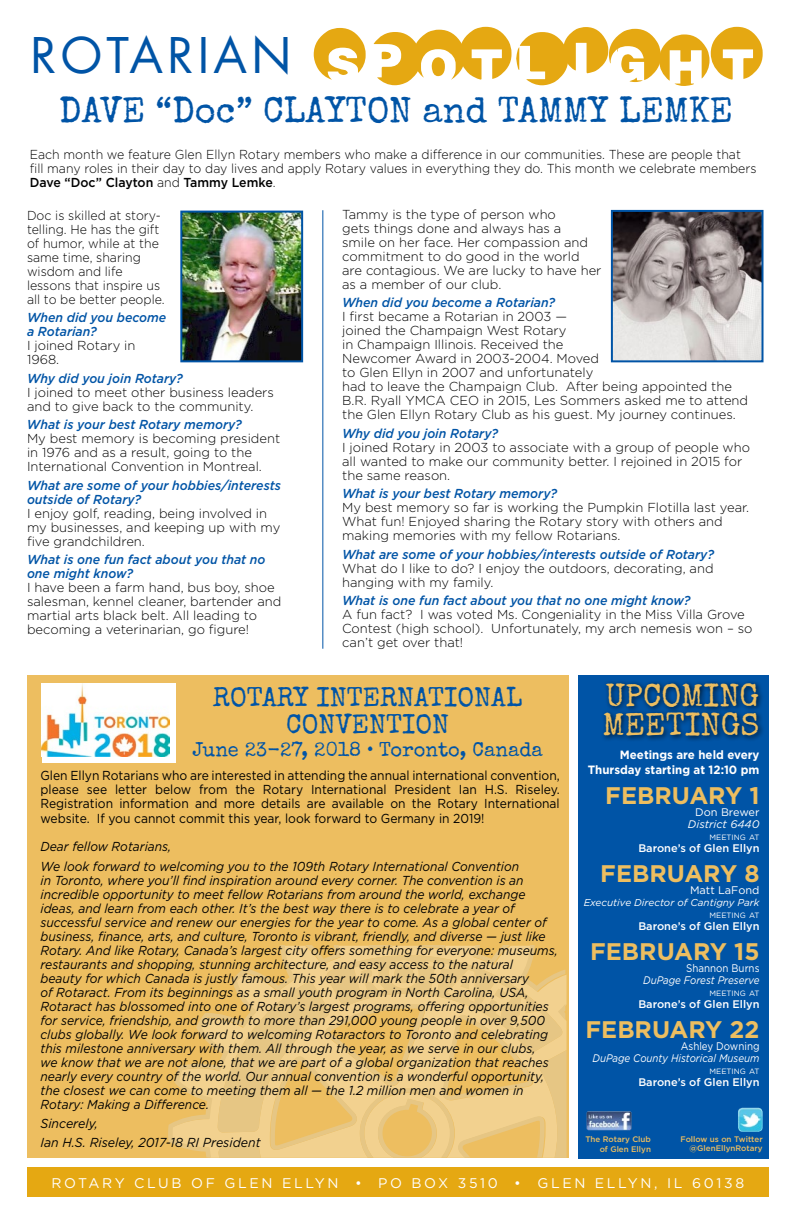
<style>
.page{position:relative;width:792px;height:1224px;background:#fff}
.page>*{position:absolute;margin:0;border:0;box-sizing:border-box;transform-origin:0 0}
.t1{font:65px "Spot Lights";letter-spacing:.09em;color:#e5a812}
.t2{font:36px "Special Elite";color:#0054a6}
.t3{font:32px/29px "Special Elite";color:#edbe60}
.t4{font:27px/27px "Special Elite";color:#0054a6;text-align:center}
.t5{font:700 24px "Gotham";color:#edbe60}
.t6{font:20px "Special Elite";color:#0054a6}
.t7{font:14px "Gotham";letter-spacing:.19em;color:#fff}
.t8{font:300 13px/14px "Gotham";color:#000}
.t9{font:italic 13px/14px "Gotham";color:#000;scale:.93 1}
.t10{font:300 13px/14px "Gotham";color:#000;scale:.95 1}
.t11{font:italic 500 13px/14px "Gotham";color:#0054a6;scale:.95 1}
.t12{font:13px/14.3px "Gotham";color:#000;text-align:justify;scale:.93 1}
.t13{font:italic 13px/18.5px "Gotham";color:#000;scale:.95 1}
.t14{font:700 12px/14.4px "Gotham";color:#fff;text-align:right;scale:.96 1}
.t15{font:500 11px "Gotham";color:#fff}
.t16{font:italic 11px "Gotham";color:#fff;scale:.89 1}
.t17{font:11px "Gotham";color:#fff;scale:.89 1}
.t18{font:11px "Gotham";color:#fff}
.t19{font:italic 11px "Gotham";color:#fff}
.t20{font:italic 10px "Gotham";color:#fff}
.t21{font:500 8px/9.6px "Gotham";color:#edbe60;text-align:right}
.t22{font:7.7px "Gotham";color:#fff}
.s1{font-family:"Futura LT";font-size:48px;color:#0054a6}
.s2{font-weight:500}
</style>
<div class="page">
<div style="left:27px;top:676px;width:542px;height:482px;background:#edbe60"></div>
<div style="left:578px;top:676px;width:191px;height:483px;background:#0054a6"></div>
<div style="left:27px;top:1168px;width:742px;height:29px;background:#e5a812"></div>
<img style="left:183px;top:214px;width:117px;height:145px">
<div style="left:180px;top:211px;width:123px;height:151px;border:2px solid #0054a6"></div>
<div style="left:601px;top:680px;width:164px;height:63px;background:#000;opacity:.75"></div>
<img style="left:738px;top:1108px;width:25px;height:24px">
<img style="left:587px;top:1111px;width:45px;height:19px">
<img style="left:614px;top:213px;width:147px;height:146px">
<div style="left:611px;top:210px;width:153px;height:152px;border:2px solid #0054a6"></div>
<hr style="left:323px;top:210px;width:1px;height:439px;background:#0054a6">
<svg style="left:168px;top:945px;width:367px;height:213px"></svg>
<svg style="left:218px;top:955px;width:349px;height:203px"></svg>
<div style="left:42px;top:683px;width:133px;height:80px;background:#fff"></div>
<img style="left:42px;top:683px;width:127px;height:74px">
<h1 class="t1" style="left:30px;top:20px;width:733px"><span class="s1">ROTARIAN</span> SPOTLIGHT</h1>
<h2 class="t2" style="left:59px;top:88px;width:675px">DAVE “Doc” CLAYTON and TAMMY LEMKE</h2>
<p class="t10" style="left:30px;top:147px;width:767px">Each month we feature Glen Ellyn Rotary members who make a difference in our communities. These are people that fill many roles in their day to day lives and apply Rotary values in everything they do. This month we celebrate members<br><span class="s2">Dave “Doc” Clayton</span> and <span class="s2">Tammy Lemke</span>.</p>
<p class="t10" style="left:27px;top:208px;width:146px">Doc is skilled at story&shy;telling. He has the gift of humor, while at the same time, sharing wisdom and life lessons that inspire us all to be better people.</p>
<p class="t11" style="left:27px;top:311px;width:148px">When did you become a Rotarian?</p>
<p class="t8" style="left:27px;top:339px;width:110px">I joined Rotary in<br>1968.</p>
<p class="t11" style="left:27px;top:371px;width:166px">Why did you join Rotary?</p>
<p class="t8" style="left:27px;top:385px;width:248px">I joined to meet other business leaders and to give back to the community.</p>
<p class="t11" style="left:27px;top:418px;width:228px">What is your best Rotary memory?</p>
<p class="t8" style="left:27px;top:432px;width:255px">My best memory is becoming president in 1976 and as a result, going to the<br>International Convention in Montreal.</p>
<p class="t11" style="left:27px;top:478px;width:269px">What are some of your hobbies/interests outside of Rotary?</p>
<p class="t8" style="left:27px;top:506px;width:255px">I enjoy golf, reading, being involved in my businesses, and keeping up with my five grandchildren.</p>
<p class="t11" style="left:27px;top:553px;width:253px">What is one fun fact about you that no one might know?</p>
<p class="t8" style="left:27px;top:581px;width:256px">I have been a farm hand, bus boy, shoe salesman, kennel cleaner, bartender and martial arts black belt. All leading to becoming a veterinarian, go figure!</p>
<p class="t8" style="left:342px;top:207px;width:261px">Tammy is the type of person who<br>gets things done and always has a<br>smile on her face. Her compassion and commitment to do good in the world are contagious. We are lucky to have her as a member of our club.</p>
<p class="t11" style="left:342px;top:296px;width:226px">When did you become a Rotarian?</p>
<p class="t8" style="left:342px;top:310px;width:408px">I first became a Rotarian in 2003 —<br>joined the Champaign West Rotary<br>in Champaign Illinois. Received the<br>Newcomer Award in 2003-2004. Moved<br>to Glen Ellyn in 2007 and unfortunately<br>had to leave the Champaign Club. After being appointed the B.R. Ryall YMCA CEO in 2015, Les Sommers asked me to attend the Glen Ellyn Rotary Club as his guest. My journey continues.</p>
<p class="t11" style="left:342px;top:426px;width:166px">Why did you join Rotary?</p>
<p class="t8" style="left:342px;top:440px;width:409px">I joined Rotary in 2003 to associate with a group of people who all wanted to make our community better. I rejoined in 2015 for the same reason.</p>
<p class="t11" style="left:342px;top:487px;width:228px">What is your best Rotary memory?</p>
<p class="t8" style="left:342px;top:501px;width:409px">My best memory so far is working the Pumpkin Flotilla last year.<br>What fun! Enjoyed sharing the Rotary story with others and making memories with my fellow Rotarians.</p>
<p class="t11" style="left:342px;top:547px;width:393px">What are some of your hobbies/interests outside of Rotary?</p>
<p class="t8" style="left:342px;top:561px;width:373px">What do I like to do? I enjoy the outdoors, decorating, and hanging with my family.</p>
<p class="t11" style="left:342px;top:594px;width:368px">What is one fun fact about you that no one might know?</p>
<p class="t8" style="left:342px;top:608px;width:412px">A fun fact? I was voted Ms. Congeniality in the Miss Villa Grove<br>Contest (high school). Unfortunately, my arch nemesis won – so can’t get over that!</p>
<h3 class="t4" style="left:213px;top:684px;width:311px">ROTARY INTERNATIONAL<br>CONVENTION</h3>
<h3 class="t6" style="left:192px;top:736px;width:352px">June 23-27, 2018 • Toronto, Canada</h3>
<p class="t12" style="left:40px;top:768px;width:560px">Glen Ellyn Rotarians who are interested in attending the annual international convention, please see letter below from the Rotary International President Ian H.S. Riseley.<br>Registration information and more details are available on the Rotary International website. If you cannot commit this year, look forward to Germany in 2019!</p>
<p class="t9" style="left:40px;top:837px;width:516px;line-height:19.5px">Dear fellow Rotarians,<br>We look forward to welcoming you to the 109th Rotary International Convention</p>
<p class="t9" style="left:40px;top:873px;width:558px">in Toronto, where you’ll find inspiration around every corner. The convention is an incredible opportunity to meet fellow Rotarians from around the world, exchange ideas, and learn from each other. It’s the best way there is to celebrate a year of successful service and renew our energies for the year to come. As a global center of business, finance, arts, and culture, Toronto is vibrant, friendly, and diverse — just like Rotary. And like Rotary, Canada’s largest city offers something for everyone: museums, restaurants and shopping, stunning architecture, and easy access to the natural<br>beauty for which Canada is justly famous. This year will mark the 50th anniversary<br>of Rotaract. From its beginnings as a small youth program in North Carolina, USA, Rotaract has blossomed into one of Rotary’s largest programs, offering opportunities for service, friendship, and growth to more than 291,000 young people in over 9,500 clubs globally. We look forward to welcoming Rotaractors to Toronto and celebrating this milestone anniversary with them. All through the year, as we serve in our clubs,<br>we know that we are not alone, that we are part of a global organization that reaches nearly every country of the world. Our annual convention is a wonderful opportunity, the closest we can come to meeting them all — the 1.2 million men and women in Rotary: Making a Difference.</p>
<p class="t13" style="left:40px;top:1114px;width:233px">Sincerely,<br>Ian H.S. Riseley, 2017-18 RI President</p>
<h3 class="t3" style="left:603px;top:681px;width:158px">UPCOMING<br>MEETINGS</h3>
<p class="t14" style="left:588px;top:748px;width:180px">Meetings are held every<br>Thursday starting at 12:10 pm</p>
<h3 class="t5" style="left:605px;top:779px;width:156px">FEBRUARY 1</h3>
<p class="t18" style="left:695px;top:805px;width:66px">Don Brewer</p>
<p class="t19" style="left:688px;top:817px;width:73px">District 6440</p>
<p class="t22" style="left:710px;top:832px;width:52px">MEETING AT</p>
<p class="t15" style="left:638px;top:841px;width:123px">Barone’s of Glen Ellyn</p>
<h3 class="t5" style="left:600px;top:857px;width:161px">FEBRUARY 8</h3>
<p class="t18" style="left:690px;top:883px;width:71px">Matt LaFond</p>
<p class="t20" style="left:584px;top:896px;width:177px">Executive Director of Cantigny Park</p>
<p class="t22" style="left:710px;top:910px;width:52px">MEETING AT</p>
<p class="t15" style="left:638px;top:919px;width:123px">Barone’s of Glen Ellyn</p>
<h3 class="t5" style="left:590px;top:935px;width:171px">FEBRUARY 15</h3>
<p class="t17" style="left:686px;top:961px;width:84px">Shannon Burns</p>
<p class="t16" style="left:643px;top:973px;width:132px">DuPage Forest Preserve</p>
<p class="t22" style="left:710px;top:988px;width:52px">MEETING AT</p>
<p class="t15" style="left:638px;top:997px;width:123px">Barone’s of Glen Ellyn</p>
<h3 class="t5" style="left:586px;top:1013px;width:176px">FEBRUARY 22</h3>
<p class="t17" style="left:681px;top:1039px;width:90px">Ashley Downing</p>
<p class="t16" style="left:593px;top:1051px;width:189px">DuPage County Historical Museum</p>
<p class="t22" style="left:710px;top:1066px;width:52px">MEETING AT</p>
<p class="t15" style="left:638px;top:1075px;width:123px">Barone’s of Glen Ellyn</p>
<p class="t21" style="left:585px;top:1135px;width:67px">The Rotary Club of Glen Ellyn</p>
<p class="t21" style="left:681px;top:1134px;width:84px">Follow us on Twitter @GlenEllynRotary</p>
<p class="t7" style="left:51px;top:1174px;width:40px">Rotary</p>
<p class="t7" style="left:134px;top:1174px;width:171px">Cl ub of Gle n Elly</p>
<p class="t7" style="left:328px;top:1174px;width:291px">n • PO Box 3510 • Gle n Elly</p>
<p class="t7" style="left:641px;top:1174px;width:105px">n, IL 60138</p>
</div>
